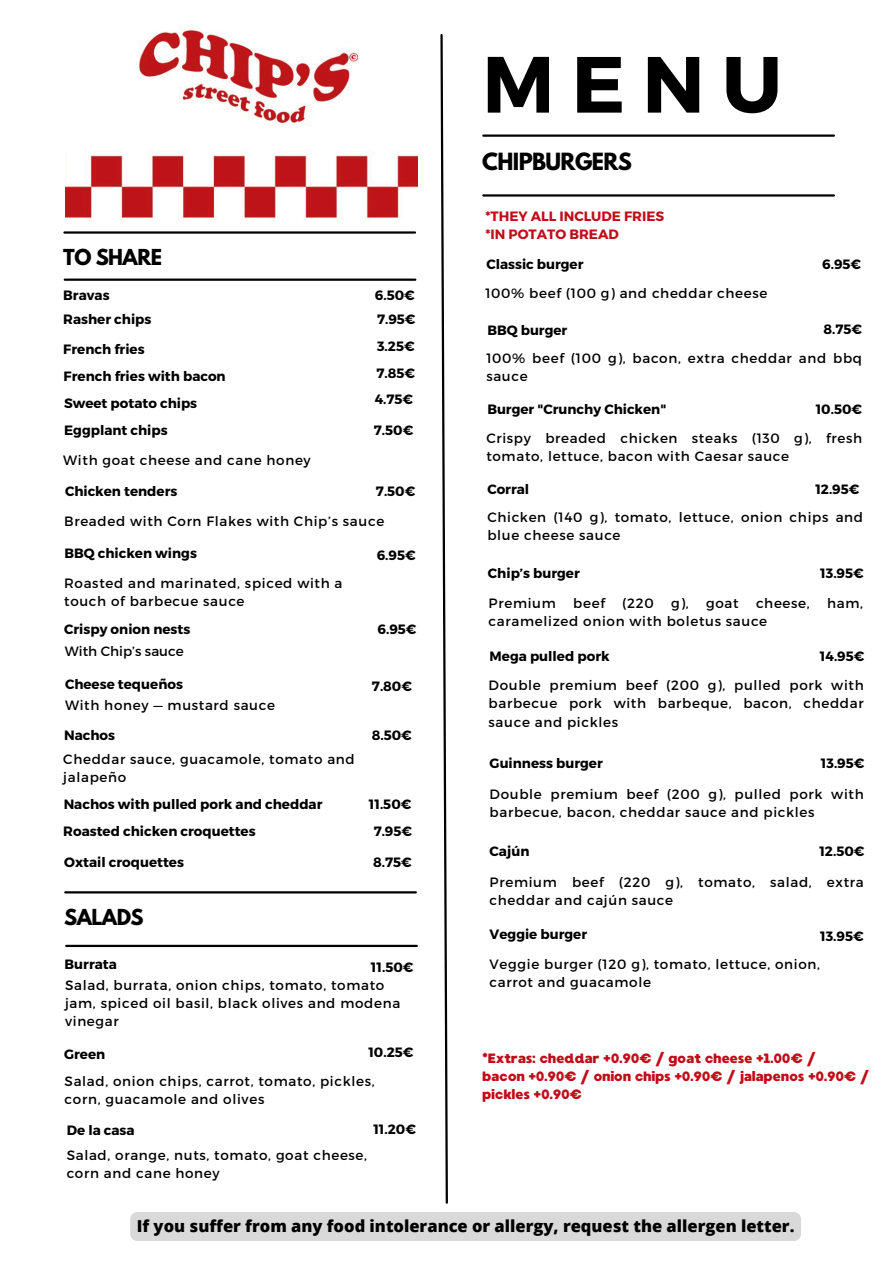
<style>
.page{position:relative;width:894px;height:1264px;background:#fff}
.page>*{position:absolute;margin:0;border:0;box-sizing:border-box;transform-origin:0 0}
.t1{font:700 79.5px "Montserrat";color:#000}
.t2{font:700 21px "League Spartan";letter-spacing:-.03em;color:#000}
.t3{font:700 19.5px "League Spartan";letter-spacing:-.03em;color:#000}
.t4{font:800 16.5px "Open Sans";color:#000}
.t5{font:13.5px/18px "Montserrat";letter-spacing:.05em;color:#000}
.t6{font:700 13.5px "Montserrat";color:#000}
.t7{font:13.5px/18px "MADE Waffle Soft";letter-spacing:-.03em;color:#c10d19}
.t8{font:700 13.5px/18px "Montserrat";color:#c10d19}
.t9{font:13.5px "Montserrat";color:#000}
</style>
<div class="page">
<hr style="left:64px;top:231px;width:351px;height:3px;background:#000">
<hr style="left:483px;top:134px;width:350px;height:3px;background:#000">
<hr style="left:65px;top:278px;width:350px;height:3px;background:#000">
<hr style="left:483px;top:194px;width:350px;height:3px;background:#000">
<svg style="left:440px;top:34px;width:8px;height:1170px"></svg>
<img style="left:65px;top:29px;width:352px;height:191px">
<hr style="left:65px;top:891px;width:351px;height:2px;background:#000">
<hr style="left:66px;top:944px;width:350px;height:3px;background:#000">
<div style="left:130px;top:1211px;width:670px;height:29px;background:#d9d9d9;border-radius:7px"></div>
<h4 class="t1" style="left:482px;top:33px;width:301px">MENU</h4>
<h5 class="t2" style="left:482px;top:151px;width:151px">CHIPBURGERS</h5>
<h2 class="t3" style="left:63px;top:247px;width:100px">TO SHARE</h2>
<p class="t6" style="left:63px;top:286px;width:48px">Bravas</p>
<h4 class="t6" style="left:375px;top:286px;width:41px">6.50€</h4>
<p class="t6" style="left:63px;top:310px;width:90px">Rasher chips</p>
<h5 class="t6" style="left:377px;top:310px;width:40px">7.95€</h5>
<h5 class="t6" style="left:63px;top:341px;width:83px">French fries</h5>
<p class="t6" style="left:377px;top:337px;width:39px">3.25€</p>
<h4 class="t6" style="left:64px;top:367px;width:163px">French fries with bacon</h4>
<p class="t6" style="left:376px;top:364px;width:40px">7.85€</p>
<h1 class="t6" style="left:64px;top:394px;width:135px">Sweet potato chips</h1>
<h2 class="t6" style="left:374px;top:390px;width:40px">4.75€</h2>
<h5 class="t6" style="left:64px;top:421px;width:105px">Eggplant chips</h5>
<h4 class="t6" style="left:374px;top:421px;width:41px">7.50€</h4>
<p class="t5" style="left:63px;top:450px;width:249px">With goat cheese and cane honey</p>
<h4 class="t6" style="left:65px;top:483px;width:114px">Chicken tenders</h4>
<h4 class="t6" style="left:376px;top:483px;width:41px">7.50€</h4>
<h5 class="t5" style="left:64px;top:512px;width:321px">Breaded with Corn Flakes with Chip’s sauce</h5>
<h5 class="t6" style="left:64px;top:544px;width:134px">BBQ chicken wings</h5>
<p class="t6" style="left:376px;top:547px;width:40px">6.95€</p>
<h5 class="t5" style="left:64px;top:573px;width:280px">Roasted and marinated, spiced with a touch of barbecue sauce</h5>
<h4 class="t9" style="left:65px;top:642px;width:120px">With Chip’s sauce</h4>
<h4 class="t6" style="left:64px;top:620px;width:128px">Crispy onion nests</h4>
<p class="t6" style="left:377px;top:620px;width:40px">6.95€</p>
<h5 class="t6" style="left:65px;top:675px;width:119px">Cheese tequeños</h5>
<h4 class="t6" style="left:64px;top:726px;width:52px">Nachos</h4>
<h4 class="t5" style="left:65px;top:695px;width:211px">With honey — mustard sauce</h4>
<h5 class="t5" style="left:63px;top:749px;width:293px">Cheddar sauce, guacamole, tomato and jalapeño</h5>
<h5 class="t6" style="left:372px;top:677px;width:42px">7.80€</h5>
<h5 class="t6" style="left:371px;top:726px;width:42px">8.50€</h5>
<h5 class="t6" style="left:64px;top:795px;width:260px">Nachos with pulled pork and cheddar</h5>
<h3 class="t6" style="left:369px;top:795px;width:44px">11.50€</h3>
<h4 class="t6" style="left:63px;top:822px;width:194px">Roasted chicken croquettes</h4>
<p class="t6" style="left:373px;top:822px;width:40px">7.95€</p>
<h4 class="t6" style="left:64px;top:853px;width:121px">Oxtail croquettes</h4>
<h2 class="t6" style="left:373px;top:853px;width:40px">8.75€</h2>
<h4 class="t3" style="left:64px;top:907px;width:81px">SALADS</h4>
<h4 class="t6" style="left:65px;top:955px;width:54px">Burrata</h4>
<h4 class="t6" style="left:371px;top:958px;width:44px">11.50€</h4>
<h5 class="t5" style="left:65px;top:975px;width:336px">Salad, burrata, onion chips, tomato, tomato jam, spiced oil basil, black olives and modena vinegar</h5>
<p class="t6" style="left:368px;top:1043px;width:47px">10.25€</p>
<h5 class="t5" style="left:65px;top:1071px;width:311px">Salad, onion chips, carrot, tomato, pickles, corn, guacamole and olives</h5>
<h4 class="t6" style="left:64px;top:1045px;width:43px">Green</h4>
<h4 class="t6" style="left:67px;top:1121px;width:69px">De la casa</h4>
<p class="t6" style="left:373px;top:1120px;width:44px">11.20€</p>
<h5 class="t5" style="left:67px;top:1145px;width:302px">Salad, orange, nuts, tomato, goat cheese, corn and cane honey</h5>
<h5 class="t8" style="left:485px;top:207px;width:180px">*THEY ALL INCLUDE FRIES *IN POTATO BREAD</h5>
<h5 class="t6" style="left:486px;top:256px;width:99px">Classic burger</h5>
<h4 class="t5" style="left:485px;top:283px;width:283px">100% beef (100 g) and cheddar cheese</h4>
<p class="t6" style="left:822px;top:255px;width:40px">6.95€</p>
<h4 class="t6" style="left:487px;top:321px;width:81px">BBQ burger</h4>
<p class="t5" style="left:486px;top:349px;width:377px">100% beef (100 g), bacon, extra cheddar and bbq sauce</p>
<h5 class="t6" style="left:823px;top:321px;width:40px">8.75€</h5>
<h5 class="t6" style="left:487px;top:400px;width:180px">Burger "Crunchy Chicken"</h5>
<h4 class="t5" style="left:486px;top:428px;width:377px">Crispy breaded chicken steaks (130 g), fresh tomato, lettuce, bacon with Caesar sauce</h4>
<p class="t6" style="left:815px;top:400px;width:48px">10.50€</p>
<h4 class="t6" style="left:487px;top:480px;width:43px">Corral</h4>
<p class="t5" style="left:487px;top:507px;width:377px">Chicken (140 g), tomato, lettuce, onion chips and blue cheese sauce</p>
<h5 class="t6" style="left:815px;top:480px;width:46px">12.95€</h5>
<h5 class="t6" style="left:488px;top:564px;width:93px">Chip’s burger</h5>
<p class="t6" style="left:820px;top:564px;width:45px">13.95€</p>
<h4 class="t5" style="left:488px;top:593px;width:69px">Premium</h4>
<h4 class="t5" style="left:573px;top:593px;width:33px">beef</h4>
<h4 class="t5" style="left:622px;top:593px;width:33px">(220</h4>
<h4 class="t5" style="left:671px;top:593px;width:19px">g),</h4>
<h4 class="t5" style="left:706px;top:593px;width:34px">goat</h4>
<h4 class="t5" style="left:755px;top:593px;width:55px">cheese,</h4>
<h4 class="t5" style="left:826px;top:593px;width:37px">ham,</h4>
<h4 class="t5" style="left:488px;top:611px;width:280px">caramelized onion with boletus sauce</h4>
<h5 class="t6" style="left:489px;top:647px;width:121px">Mega pulled pork</h5>
<h4 class="t6" style="left:819px;top:647px;width:46px">14.95€</h4>
<p class="t5" style="left:488px;top:676px;width:376px;text-align:justify">Double premium beef (200 g), pulled pork with barbecue pork with barbeque, bacon, cheddar sauce and pickles</p>
<h5 class="t6" style="left:489px;top:754px;width:115px">Guinness burger</h5>
<h4 class="t6" style="left:820px;top:754px;width:45px">13.95€</h4>
<p class="t5" style="left:489px;top:784px;width:375px">Double premium beef (200 g), pulled pork with barbecue, bacon, cheddar sauce and pickles</p>
<h4 class="t6" style="left:489px;top:842px;width:41px">Cajún</h4>
<p class="t6" style="left:819px;top:842px;width:47px">12.50€</p>
<h5 class="t5" style="left:489px;top:872px;width:375px">Premium beef (220 g), tomato, salad, extra cheddar and cajún sauce</h5>
<h5 class="t6" style="left:489px;top:925px;width:99px">Veggie burger</h5>
<h4 class="t6" style="left:819px;top:927px;width:45px">13.95€</h4>
<h5 class="t5" style="left:489px;top:954px;width:332px">Veggie burger (120 g), tomato, lettuce, onion, carrot and guacamole</h5>
<h4 class="t7" style="left:482px;top:1049px;width:388px">*Extras: cheddar +0.90€ / goat cheese +1.00€ /<br>bacon +0.90€ / onion chips +0.90€ / jalapenos +0.90€ / pickles +0.90€</h4>
<h5 class="t4" style="left:137px;top:1214px;width:659px">If you suffer from any food intolerance or allergy, request the allergen letter.</h5>
</div>
